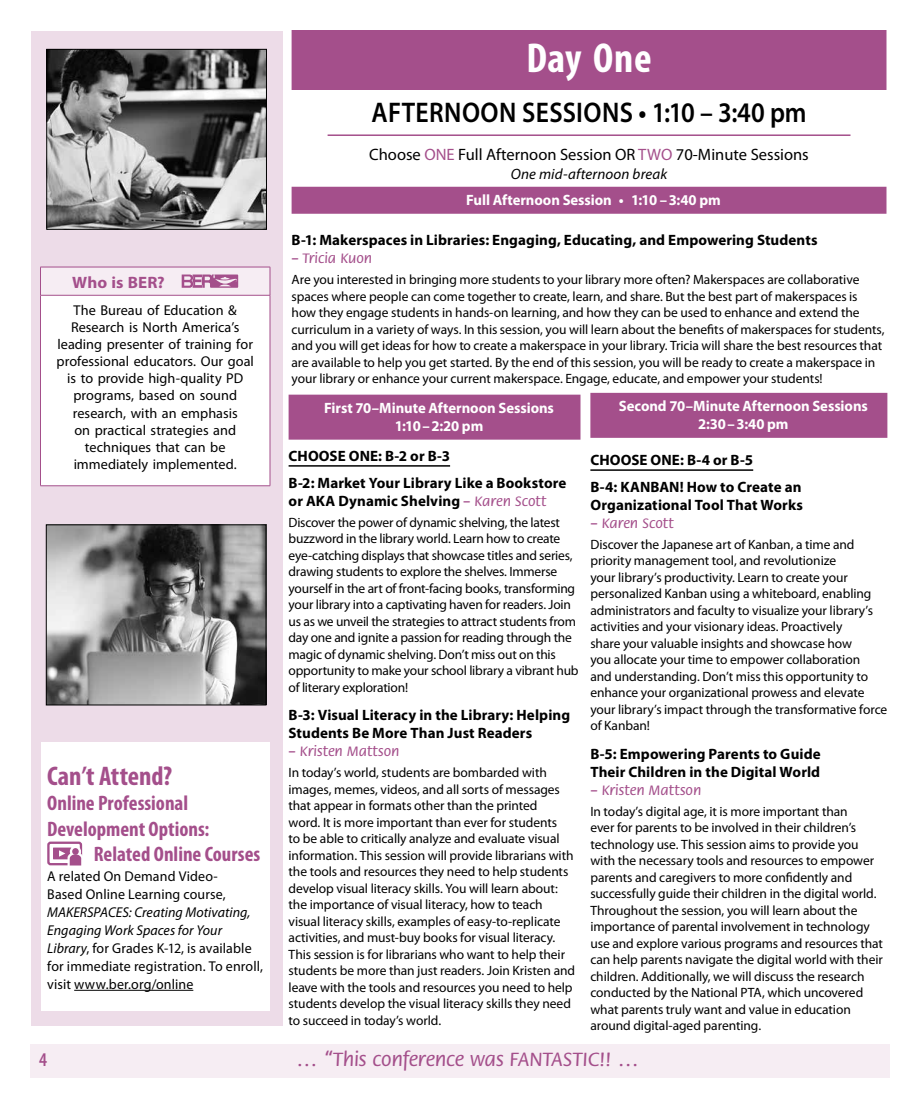
<style>
.page{position:relative;width:918px;height:1107px;background:#fff}
.page>*{position:absolute;margin:0;border:0;box-sizing:border-box;transform-origin:0 0}
.t1{font:700 condensed 42px "Myriad Pro";letter-spacing:.01em;color:#fff}
.t2{font:600 28.5px "Myriad Pro";letter-spacing:.015em;color:#000;scale:.9 1}
.t3{font:700 condensed 27px "Myriad Pro";color:#a44f8b}
.t4{font:700 condensed 21px "Myriad Pro";color:#a44f8b}
.t5{font:500 21px "Flora Std";letter-spacing:-.01em;color:#a44f8b}
.t6{font:600 condensed 19.5px "Myriad Pro";color:#a44f8b}
.t7{font:16.5px "Myriad Pro";color:#000}
.t8{font:700 16.5px "Myriad Pro";color:#a44f8b}
.t9{font:700 15px/27px "Myriad Pro";letter-spacing:.005em;color:#000}
.t10{font:700 15px/18px "Myriad Pro";letter-spacing:-.005em;color:#fff;text-align:center}
.t11{font:500 15px "Flora Std";letter-spacing:.005em;color:#a44f8b}
.t12{font:italic 15px "Myriad Pro";letter-spacing:.01em;color:#000}
.t13{font:14.25px/17.1px "Myriad Pro";letter-spacing:.005em;color:#000}
.t14{font:13.5px/16.5px "Myriad Pro";letter-spacing:-.01em;color:#000}
.s1{font-style:italic}
.s2{color:#a44f8b}
.s3{font-family:"Flora Std";font-weight:500;color:#a44f8b}
</style>
<div class="page">
<div style="left:32px;top:32px;width:252px;height:994px;background:#eddce8"></div>
<div style="left:40px;top:267px;width:230px;height:28px;background:#f6edf3"></div>
<div style="left:40px;top:295px;width:230px;height:191px;background:#fff"></div>
<svg style="left:40px;top:268px;width:1px;height:27px"></svg>
<hr style="left:40px;top:267px;width:230px;height:1px;background:#a44f8b">
<svg style="left:270px;top:267px;width:1px;height:28px"></svg>
<hr style="left:40px;top:295px;width:1px;height:191px;background:#a44f8b">
<hr style="left:40px;top:295px;width:230px;height:1px;background:#a44f8b">
<hr style="left:270px;top:295px;width:1px;height:191px;background:#a44f8b">
<hr style="left:40px;top:486px;width:230px;height:1px;background:#a44f8b">
<svg style="left:182px;top:275px;width:56px;height:13px"></svg>
<div style="left:30px;top:1044px;width:860px;height:33px;background:#f6edf3"></div>
<img style="left:48px;top:51px;width:217px;height:177px">
<div style="left:46px;top:49px;width:221px;height:181px;border:1px solid #000"></div>
<img style="left:48px;top:526px;width:216px;height:177px">
<div style="left:46px;top:524px;width:220px;height:181px;border:1px solid #000"></div>
<div style="left:292px;top:187px;width:594px;height:27px;background:#a44f8b"></div>
<div style="left:289px;top:395px;width:291px;height:45px;background:#a44f8b"></div>
<hr style="left:289px;top:465px;width:161px;height:2px;background:#000">
<div style="left:292px;top:30px;width:594px;height:60px;background:#a44f8b"></div>
<hr style="left:328px;top:134px;width:522px;height:2px;background:#a44f8b">
<div style="left:590px;top:393px;width:297px;height:45px;background:#a44f8b"></div>
<hr style="left:590px;top:469px;width:163px;height:2px;background:#000">
<div style="left:41px;top:742px;width:229px;height:269px;background:#fff"></div>
<hr style="left:74px;top:990px;width:119px;height:1px;background:#000">
<div style="left:47px;top:842px;width:35px;height:23px;border:2px solid #a44f8b;border-radius:2px"></div>
<div style="left:53px;top:848px;width:19px;height:11px;background:#a44f8b"></div>
<div style="left:70px;top:846px;width:11px;height:11px;border:1px solid #fff;border-radius:50%"></div>
<div style="left:71px;top:847px;width:9px;height:9px;border:2px solid #fff;border-radius:50%"></div>
<svg style="left:59px;top:850px;width:24px;height:16px"></svg>
<p class="t8" style="left:72px;top:271px;width:94px">Who is BER?</p>
<p class="t13" style="left:57px;top:301px;width:199px;text-align:center">The Bureau of Education &amp;<br>Research is North America’s leading presenter of training for professional educators. Our goal is to provide high-quality PD programs, based on sound research, with an emphasis<br>on practical strategies and techniques that can be immediately implemented.</p>
<h3 class="t3" style="left:47px;top:759px;width:126px">Can’t Attend?</h3>
<h3 class="t4" style="left:47px;top:790px;width:142px">Online Professional</h3>
<h3 class="t4" style="left:47px;top:816px;width:164px">Development Options:</h3>
<h3 class="t4" style="left:94px;top:841px;width:168px">Related Online Courses</h3>
<p class="t13" style="left:47px;top:867px;width:180px;line-height:18px">A related On Demand Video-<br>Based Online Learning course,</p>
<p class="t13" style="left:47px;top:903px;width:217px;line-height:18px"><span class="s1">MAKERSPACES: Creating Motivating, Engaging Work Spaces for Your Library</span>, for Grades K-12, is available for immediate registration. To enroll, visit www.ber.org/online</p>
<h3 class="t6" style="left:39px;top:1048px;width:9px">4</h3>
<h1 class="t1" style="left:526px;top:32px;width:127px">Day One</h1>
<h2 class="t2" style="left:372px;top:95px;width:485px">AFTERNOON SESSIONS • 1:10 – 3:40 pm</h2>
<p class="t7" style="left:369px;top:144px;width:441px">Choose <span class="s2">ONE</span> Full Afternoon Session OR <span class="s2">TWO</span> 70-Minute Sessions</p>
<p class="t12" style="left:511px;top:165px;width:158px">One mid-afternoon break</p>
<p class="t10" style="left:466px;top:190px;width:256px">Full Afternoon Session • 1:10 –3:40 pm</p>
<p class="t9" style="left:292px;top:226px;width:527px">B‑1: Makerspaces in Libraries: Engaging, Educating, and Empowering Students</p>
<p class="t11" style="left:292px;top:251px;width:82px">– Tricia Kuon</p>
<p class="t14" style="left:292px;top:271px;width:595px">Are you interested in bringing more students to your library more often? Makerspaces are collaborative spaces where people can come together to create, learn, and share. But the best part of makerspaces is how they engage students in hands-on learning, and how they can be used to enhance and extend the curriculum in a variety of ways. In this session, you will learn about the benefits of makerspaces for students, and you will get ideas for how to create a makerspace in your library. Tricia will share the best resources that are available to help you get started. By the end of this session, you will be ready to create a makerspace in your library or enhance your current makerspace. Engage, educate, and empower your students!</p>
<p class="t10" style="left:324px;top:398px;width:231px">First 70–Minute Afternoon Sessions<br>1:10–2:20 pm</p>
<p class="t9" style="left:289px;top:442px;width:279px">CHOOSE ONE: B‑2 or B‑3<br>B‑2: Market Your Library Like a Bookstore</p>
<p class="t9" style="left:289px;top:487px;width:259px">or AKA Dynamic Shelving <span class="s3">– Karen Scott</span></p>
<p class="t14" style="left:289px;top:514px;width:292px">Discover the power of dynamic shelving, the latest buzzword in the library world. Learn how to create eye-catching displays that showcase titles and series, drawing students to explore the shelves. Immerse yourself in the art of front-facing books, transforming your library into a captivating haven for readers. Join us as we unveil the strategies to attract students from day one and ignite a passion for reading through the magic of dynamic shelving. Don’t miss out on this opportunity to make your school library a vibrant hub of literary exploration!</p>
<p class="t9" style="left:289px;top:706px;width:283px;line-height:18px">B‑3: Visual Literacy in the Library: Helping<br>Students Be More Than Just Readers</p>
<p class="t11" style="left:289px;top:744px;width:113px">– Kristen Mattson</p>
<p class="t14" style="left:289px;top:764px;width:288px">In today’s world, students are bombarded with images, memes, videos, and all sorts of messages that appear in formats other than the printed<br>word. It is more important than ever for students<br>to be able to critically analyze and evaluate visual information. This session will provide librarians with the tools and resources they need to help students develop visual literacy skills. You will learn about: the importance of visual literacy, how to teach visual literacy skills, examples of easy-to-replicate activities, and must-buy books for visual literacy.<br>This session is for librarians who want to help their students be more than just readers. Join Kristen and leave with the tools and resources you need to help students develop the visual literacy skills they need to succeed in today’s world.</p>
<p class="t10" style="left:619px;top:396px;width:251px">Second 70–Minute Afternoon Sessions<br>2:30–3:40 pm</p>
<p class="t9" style="left:590px;top:446px;width:213px">CHOOSE ONE: B‑4 or B‑5<br>B‑4: KANBAN! How to Create an</p>
<p class="t9" style="left:590px;top:491px;width:214px">Organizational Tool That Works</p>
<p class="t11" style="left:590px;top:515px;width:85px">– Karen Scott</p>
<p class="t14" style="left:590px;top:536px;width:298px">Discover the Japanese art of Kanban, a time and priority management tool, and revolutionize<br>your library’s productivity. Learn to create your personalized Kanban using a whiteboard, enabling administrators and faculty to visualize your library’s activities and your visionary ideas. Proactively<br>share your valuable insights and showcase how<br>you allocate your time to empower collaboration<br>and understanding. Don’t miss this opportunity to enhance your organizational prowess and elevate your library’s impact through the transformative force of Kanban!</p>
<p class="t9" style="left:590px;top:744px;width:232px;line-height:18px">B‑5: Empowering Parents to Guide<br>Their Children in the Digital World</p>
<p class="t11" style="left:590px;top:782px;width:113px">– Kristen Mattson</p>
<p class="t14" style="left:590px;top:803px;width:294px">In today’s digital age, it is more important than<br>ever for parents to be involved in their children’s technology use. This session aims to provide you with the necessary tools and resources to empower parents and caregivers to more confidently and successfully guide their children in the digital world.<br>Throughout the session, you will learn about the importance of parental involvement in technology use and explore various programs and resources that can help parents navigate the digital world with their children. Additionally, we will discuss the research conducted by the National PTA, which uncovered what parents truly want and value in education around digital-aged parenting.</p>
<h3 class="t5" style="left:297px;top:1048px;width:344px">… “This conference was FANTASTIC!! …</h3>
</div>
